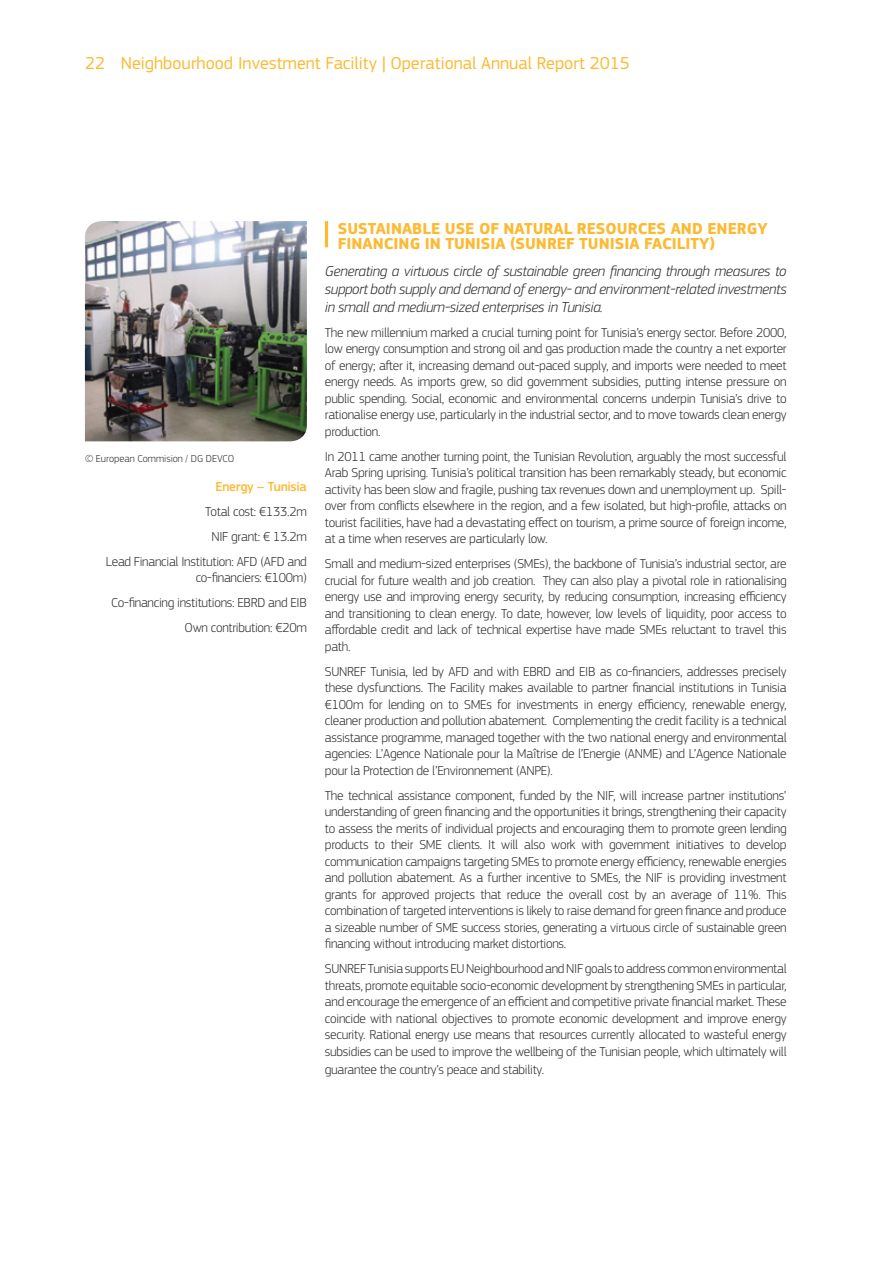
<style>
.page{position:relative;width:893px;height:1263px;background:#fff}
.page>*{position:absolute;margin:0;border:0;box-sizing:border-box;transform-origin:0 0}
.t1{font:18px "EC Square Sans Pro";color:#fdb931}
.t2{font:700 16.5px/15.8px "EC Square Sans Pro";color:#fdb931}
.t3{font:italic 300 15px/18px "EC Square Sans Pro";letter-spacing:-.02em;color:#312f30;text-align:justify}
.t4{font:300 13.5px/16.5px "EC Square Sans Pro";letter-spacing:-.02em;color:#312f30;text-align:justify}
.t5{font:500 13.5px "EC Square Sans Pro";letter-spacing:-.02em;color:#fdb931}
.t6{font:300 10.5px "EC Square Sans Pro";color:#312f30}
</style>
<div class="page">
<img style="left:85px;top:221px;width:222px;height:220px">
<hr style="left:325px;top:221px;width:3px;height:26px;background:#fdb931">
<h1 class="t1" style="left:85px;top:52px;width:546px">22 Neighbourhood Investment Facility Operational Annual Report 2015</h1>
<p class="t6" style="left:85px;top:452px;width:151px">© European Commision / DG DEVCO</p>
<p class="t5" style="left:215px;top:478px;width:93px">Energy – Tunisia</p>
<p class="t4" style="left:106px;top:499px;width:203px;line-height:25px;text-align:right">Total cost: €133.2m<br>NIF grant: € 13.2m<br>Lead Financial Institution: AFD (AFD and</p>
<p class="t4" style="left:111px;top:565px;width:197px;line-height:25px;text-align:right">co-financiers: €100m)<br>Co-financing institutions: EBRD and EIB<br>Own contribution: €20m</p>
<p class="t2" style="left:338px;top:221px;width:431px">SUSTAINABLE USE OF NATURAL RESOURCES AND ENERGY<br>FINANCING IN TUNISIA (SUNREF TUNISIA FACILITY)</p>
<p class="t3" style="left:325px;top:262px;width:463px">Generating a virtuous circle of sustainable green financing through measures to support both supply and demand of energy- and environment-related investments in small and medium-sized enterprises in Tunisia.</p>
<p class="t4" style="left:325px;top:324px;width:463px">The new millennium marked a crucial turning point for Tunisia’s energy sector. Before 2000, low energy consumption and strong oil and gas production made the country a net exporter of energy; after it, increasing demand out-paced supply, and imports were needed to meet energy needs. As imports grew, so did government subsidies, putting intense pressure on public spending. Social, economic and environmental concerns underpin Tunisia’s drive to rationalise energy use, particularly in the industrial sector, and to move towards clean energy production.</p>
<p class="t4" style="left:325px;top:448px;width:463px">In 2011 came another turning point, the Tunisian Revolution, arguably the most successful Arab Spring uprising. Tunisia’s political transition has been remarkably steady, but economic activity has been slow and fragile, pushing tax revenues down and unemployment up. Spill&shy;over from conflicts elsewhere in the region, and a few isolated, but high-profile, attacks on tourist facilities, have had a devastating effect on tourism, a prime source of foreign income, at a time when reserves are particularly low.</p>
<p class="t4" style="left:325px;top:555px;width:463px">Small and medium-sized enterprises (SMEs), the backbone of Tunisia’s industrial sector, are crucial for future wealth and job creation. They can also play a pivotal role in rationalising energy use and improving energy security, by reducing consumption, increasing efficiency and transitioning to clean energy. To date, however, low levels of liquidity, poor access to affordable credit and lack of technical expertise have made SMEs reluctant to travel this path.</p>
<p class="t4" style="left:325px;top:663px;width:463px">SUNREF Tunisia, led by AFD and with EBRD and EIB as co-financiers, addresses precisely these dysfunctions. The Facility makes available to partner financial institutions in Tunisia €100m for lending on to SMEs for investments in energy efficiency, renewable energy, cleaner production and pollution abatement. Complementing the credit facility is a technical assistance programme, managed together with the two national energy and environmental agencies: L’Agence Nationale pour la Maîtrise de l’Energie (ANME) and L’Agence Nationale pour la Protection de l’Environnement (ANPE).</p>
<p class="t4" style="left:325px;top:787px;width:463px">The technical assistance component, funded by the NIF, will increase partner institutions’ understanding of green financing and the opportunities it brings, strengthening their capacity to assess the merits of individual projects and encouraging them to promote green lending products to their SME clients. It will also work with government initiatives to develop communication campaigns targeting SMEs to promote energy efficiency, renewable energies and pollution abatement. As a further incentive to SMEs, the NIF is providing investment grants for approved projects that reduce the overall cost by an average of 11%. This combination of targeted interventions is likely to raise demand for green finance and produce a sizeable number of SME success stories, generating a virtuous circle of sustainable green financing without introducing market distortions.</p>
<p class="t4" style="left:325px;top:960px;width:463px">SUNREF Tunisia supports EU Neighbourhood and NIF goals to address common environmental threats, promote equitable socio-economic development by strengthening SMEs in particular, and encourage the emergence of an efficient and competitive private financial market. These coincide with national objectives to promote economic development and improve energy security. Rational energy use means that resources currently allocated to wasteful energy subsidies can be used to improve the wellbeing of the Tunisian people, which ultimately will</p>
<p class="t4" style="left:325px;top:1061px;width:221px">guarantee the country’s peace and stability.</p>
</div>
